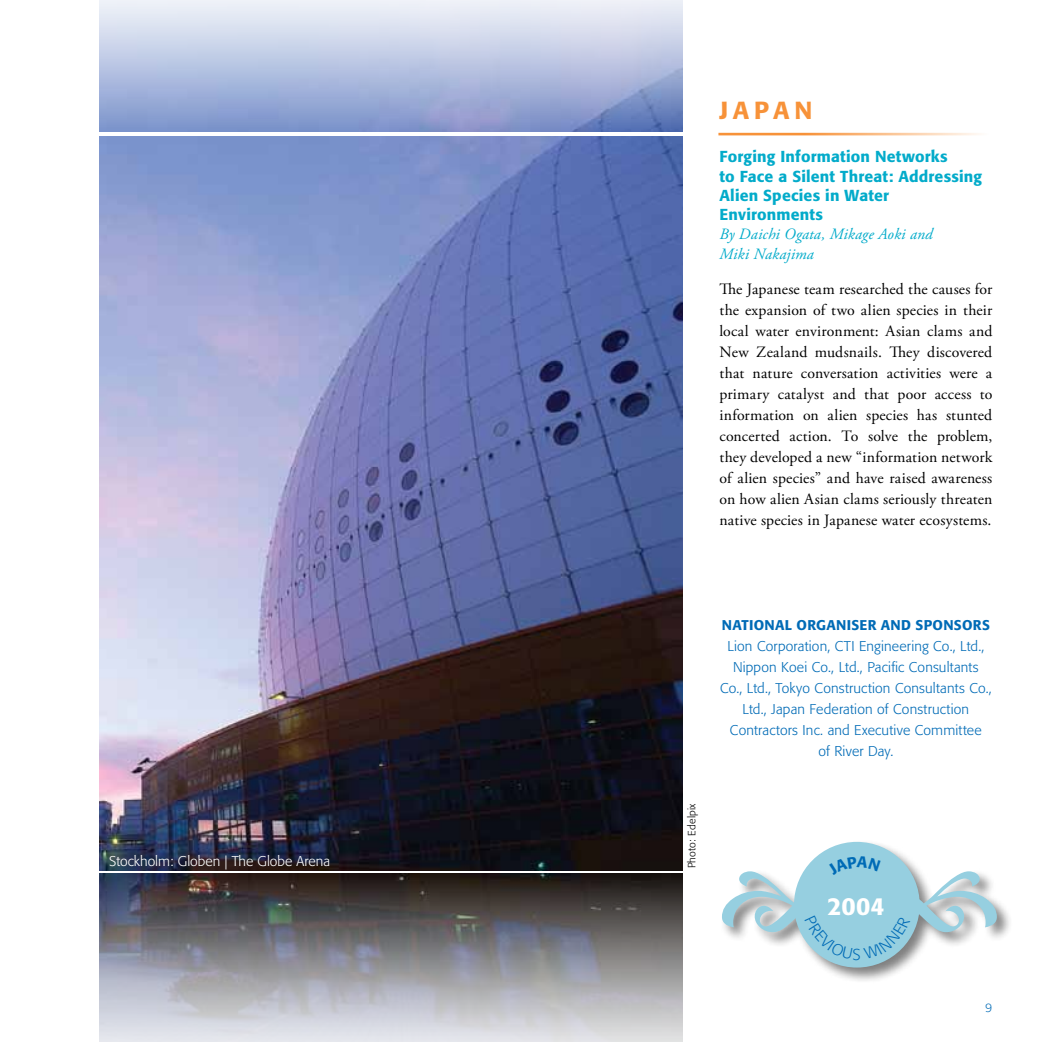
<style>
.page{position:relative;width:1042px;height:1042px;background:#fff}
.page>*{position:absolute;margin:0;border:0;box-sizing:border-box;transform-origin:0 0}
.t1{font:500 24.5px "Formata";color:#f79239}
.t2{font:500 24.5px "Formata";color:#fff}
.t3{font:15.75px/21px "Adobe Garamond Pro";letter-spacing:.01em;color:#000;text-align:justify}
.t4{font:500 15.75px/19.2px "Formata";letter-spacing:.01em;color:#03abca}
.t5{font:italic 15.75px/19.2px "Adobe Garamond Pro";letter-spacing:.01em;color:#03abca}
.t6{font:300 14px/21px "Formata";letter-spacing:.01em;color:#006bb6;text-align:center}
.t7{font:300 14px "Formata";color:#fff}
.t8{font:500 14px "Formata";letter-spacing:.025em;color:#006bb6}
.t9{font:300 12.25px "Formata";color:#006bb6}
.t10{font:300 10.5px "Formata";letter-spacing:.02em;color:#000}
</style>
<div class="page">
<hr style="left:718px;top:133px;width:274px;height:2px;background:#f79239">
<img style="left:99px;top:0;width:583px;height:132px">
<img style="left:99px;top:136px;width:583px;height:735px">
<img style="left:99px;top:873px;width:583px;height:169px">
<div style="left:720px;top:839px;width:293px;height:145px;background:#000;opacity:.5"></div>
<div style="left:794px;top:842px;width:125px;height:125px;background:#96cfe0;border-radius:50%"></div>
<svg style="left:722px;top:856px;width:275px;height:104px"></svg>
<p class="t7" style="left:109px;top:852px;width:222px">Stockholm: Globen | The Globe Arena</p>
<h1 class="t1" style="left:719px;top:95px;width:74px">JAPAN</h1>
<p class="t4" style="left:719px;top:147px;width:264px">Forging Information Networks<br>to Face a Silent Threat: Addressing<br>Alien Species in Water<br>Environments</p>
<p class="t5" style="left:719px;top:225px;width:215px">By Daichi Ogata, Mikage Aoki and<br>Miki Nakajima</p>
<p class="t3" style="left:719px;top:279px;width:274px">The Japanese team researched the causes for the expansion of two alien species in their local water environment: Asian clams and New Zealand mudsnails. They discovered that nature conversation activities were a primary catalyst and that poor access to information on alien species has stunted concerted action. To solve the problem, they developed a new “information network of alien species” and have raised awareness on how alien Asian clams seriously threaten native species in Japanese water ecosystems.</p>
<p class="t10" style="left:685px;top:868px;width:67px;rotate:-90deg">Photo: Edelpix</p>
<p class="t8" style="left:722px;top:616px;width:270px">National Organiser and Sponsors</p>
<p class="t6" style="left:720px;top:636px;width:273px">Lion Corporation, CTI Engineering Co., Ltd., Nippon Koei Co., Ltd., Pacific Consultants<br>Co., Ltd., Tokyo Construction Consultants Co., Ltd., Japan Federation of Construction Contractors Inc. and Executive Committee<br>of River Day.</p>
<h1 class="t2" style="left:827px;top:891px;width:59px">2004</h1>
<p class="t9" style="left:985px;top:1000px;width:9px">9</p>
</div>
